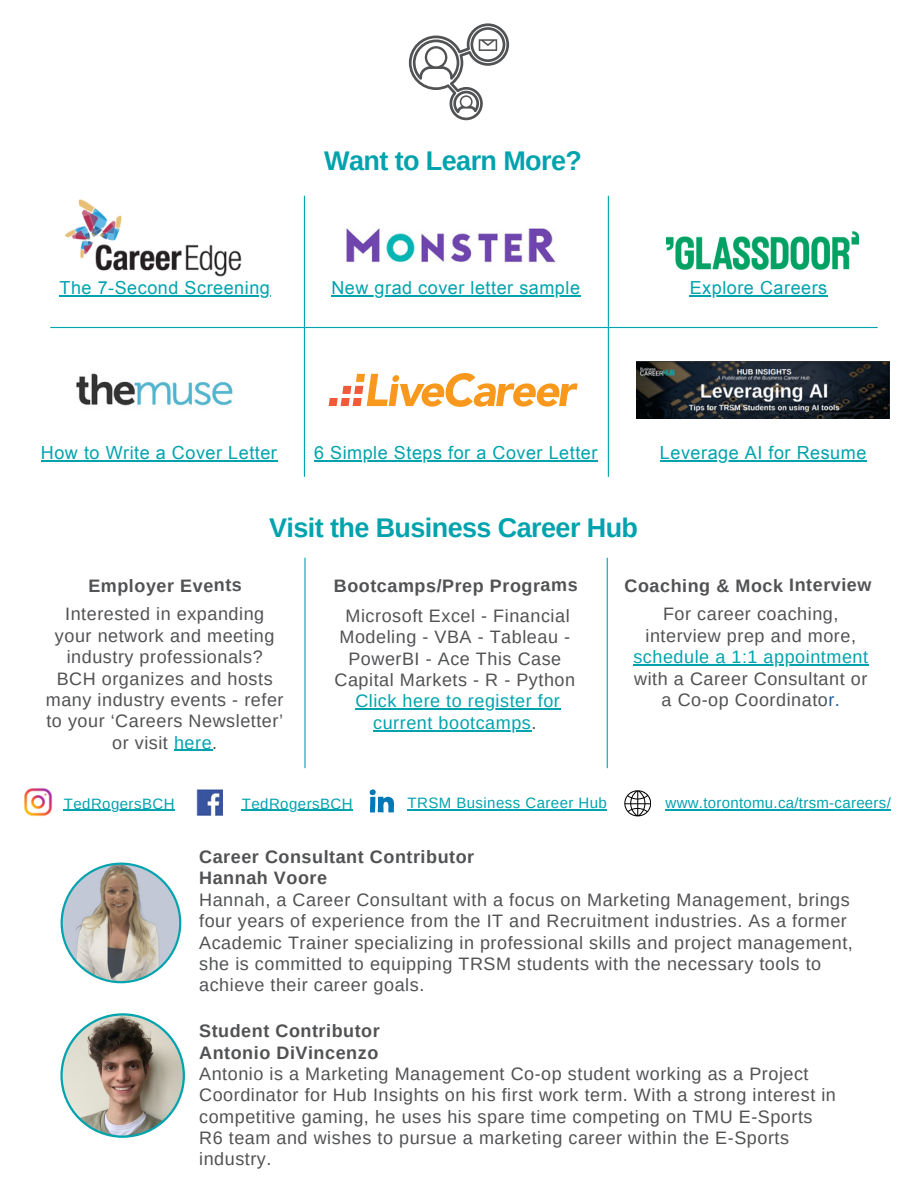
<style>
.page{position:relative;width:918px;height:1188px;background:#fff}
.page>*{position:absolute;margin:0;border:0;box-sizing:border-box;transform-origin:0 0}
.t1{font:700 27px "Arimo";letter-spacing:-.02em;color:#00a3ad}
.t2{font:18px/21.3px "Arimo";letter-spacing:.03em;color:#515254;text-align:center}
.t3{font:18px "Arial";letter-spacing:.03em;color:#00a3ad}
.t4{font:700 18px/21.3px "Arimo";letter-spacing:.025em;color:#515254}
.t5{font:18px "Arimo";letter-spacing:.03em;color:#00a3ad}
.t6{font:15px "Arimo";letter-spacing:.03em;color:#01a3ae}
.s1{color:#00a3ad}
.s2{color:#215e9e}
.s3{color:#515254}
.s4{font-weight:700}
</style>
<div class="page">
<svg style="left:61px;top:863px;width:120px;height:120px"></svg>
<svg style="left:409px;top:23px;width:97px;height:97px"></svg>
<hr style="left:607px;top:558px;width:1px;height:210px;background:#01a3ae">
<hr style="left:304px;top:558px;width:2px;height:210px;background:#01a3ae">
<img style="left:667px;top:231px;width:191px;height:40px">
<img style="left:346px;top:228px;width:210px;height:35px">
<img style="left:65px;top:199px;width:177px;height:77px">
<svg style="left:329px;top:373px;width:249px;height:34px"></svg>
<img style="left:76px;top:373px;width:157px;height:33px">
<hr style="left:304px;top:196px;width:1px;height:281px;background:#01a3ae">
<hr style="left:608px;top:196px;width:1px;height:281px;background:#01a3ae">
<hr style="left:51px;top:327px;width:826px;height:1px;background:#01a3ae">
<img style="left:60px;top:1013px;width:125px;height:125px">
<svg style="left:624px;top:790px;width:27px;height:26px"></svg>
<svg style="left:370px;top:789px;width:24px;height:23px"></svg>
<img style="left:24px;top:788px;width:28px;height:29px">
<img style="left:196px;top:789px;width:27px;height:26px">
<hr style="left:64px;top:810px;width:111px;height:1px;background:#01a3ae">
<hr style="left:242px;top:810px;width:111px;height:1px;background:#01a3ae">
<hr style="left:407px;top:810px;width:200px;height:1px;background:#01a3ae">
<hr style="left:666px;top:810px;width:225px;height:1px;background:#01a3ae">
<img style="left:637px;top:361px;width:253px;height:57px">
<hr style="left:174px;top:750px;width:38px;height:1px;background:#00a3ad">
<hr style="left:633px;top:664px;width:236px;height:1px;background:#00a3ad">
<hr style="left:355px;top:709px;width:205px;height:1px;background:#00a3ad">
<hr style="left:373px;top:730px;width:158px;height:1px;background:#00a3ad">
<hr style="left:60px;top:296px;width:211px;height:1px;background:#00a3ad">
<hr style="left:690px;top:296px;width:138px;height:1px;background:#00a3ad">
<hr style="left:331px;top:296px;width:250px;height:1px;background:#00a3ad">
<hr style="left:41px;top:460px;width:237px;height:1px;background:#00a3ad">
<hr style="left:314px;top:460px;width:284px;height:1px;background:#00a3ad">
<hr style="left:660px;top:460px;width:207px;height:1px;background:#00a3ad">
<p class="t1" style="left:324px;top:145px;width:259px">Want to Learn More?</p>
<p class="t3" style="left:60px;top:278px;width:212px">The 7-Second Screening</p>
<h3 class="t3" style="left:331px;top:278px;width:250px">New grad cover letter sample</h3>
<p class="t3" style="left:690px;top:278px;width:139px">Explore Careers</p>
<p class="t3" style="left:41px;top:443px;width:238px">How to Write a Cover Letter</p>
<h3 class="t3" style="left:314px;top:443px;width:285px">6 Simple Steps for a Cover Letter</h3>
<h2 class="t1" style="left:269px;top:513px;width:370px">Visit the Business Career Hub</h2>
<p class="t3" style="left:660px;top:443px;width:208px">Leverage AI for Resume</p>
<h2 class="t4" style="left:88px;top:575px;width:155px">Employer Events</h2>
<h3 class="t4" style="left:334px;top:575px;width:246px">Bootcamps/Prep Programs</h3>
<h2 class="t4" style="left:625px;top:575px;width:248px">Coaching &amp; Mock Interview</h2>
<h3 class="t2" style="left:646px;top:603px;width:212px">For career coaching, interview prep and more,</h3>
<p class="t2" style="left:633px;top:646px;width:236px"><span class="s1">schedule a 1:1 appointment </span>with a Career Consultant or a Co-op Coordinato<span class="s2">r.</span></p>
<h3 class="t2" style="left:46px;top:603px;width:239px">Interested in expanding your network and meeting industry professionals?<br>BCH organizes and hosts many industry events - refer to your ‘Careers Newsletter’ or visit <span class="s1">here</span>.</h3>
<p class="t2" style="left:335px;top:605px;width:242px">Microsoft Excel - Financial<br>Modeling - VBA - Tableau -<br>PowerBI - Ace This Case<br>Capital Markets - R - Python</p>
<p class="t5" style="left:355px;top:691px;width:206px">Click here to register for</p>
<p class="t5" style="left:373px;top:713px;width:165px">current bootcamps<span class="s3">.</span></p>
<p class="t6" style="left:64px;top:795px;width:112px">TedRogersBCH</p>
<p class="t6" style="left:242px;top:795px;width:112px">TedRogersBCH</p>
<h3 class="t6" style="left:407px;top:795px;width:201px">TRSM Business Career Hub</h3>
<h3 class="t6" style="left:666px;top:795px;width:227px">www.torontomu.ca/trsm-careers/</h3>
<h1 class="t2" style="left:199px;top:846px;width:655px;text-align:left"><span class="s4">Career Consultant Contributor<br>Hannah Voore<br></span>Hannah, a Career Consultant with a focus on Marketing Management, brings four years of experience from the IT and Recruitment industries. As a former Academic Trainer specializing in professional skills and project management, she is committed to equipping TRSM students with the necessary tools to achieve their career goals.</h1>
<p class="t4" style="left:199px;top:1020px;width:182px">Student Contributor<br>Antonio DiVincenzo</p>
<p class="t2" style="left:199px;top:1063px;width:638px;text-align:left">Antonio is a Marketing Management Co-op student working as a Project Coordinator for Hub Insights on his first work term. With a strong interest in competitive gaming, he uses his spare time competing on TMU E-Sports R6 team and wishes to pursue a marketing career within the E-Sports industry.</p>
</div>
